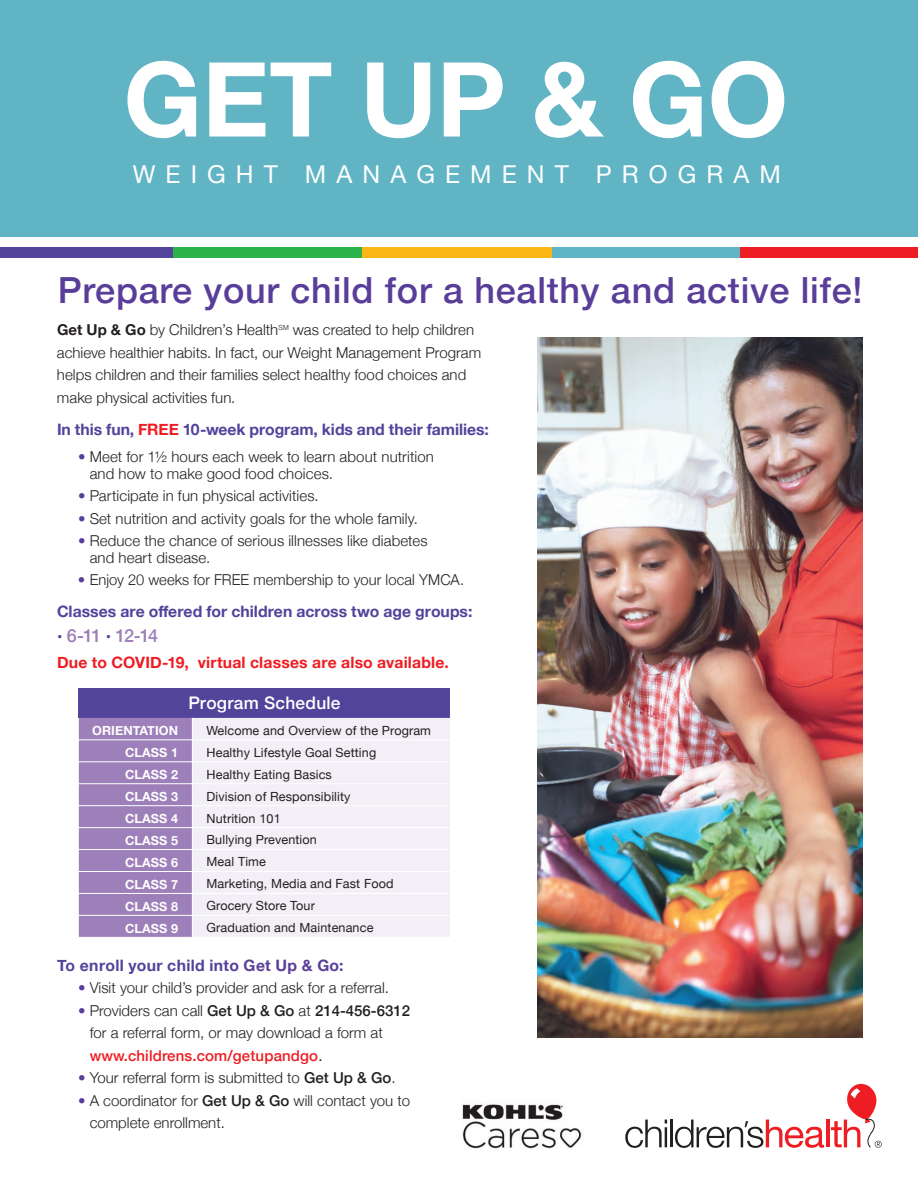
<style>
.page{position:relative;width:918px;height:1188px;background:#fff}
.page>*{position:absolute;margin:0;border:0;box-sizing:border-box;transform-origin:0 0}
.t1{font:700 103.65px "Helvetica Neue";color:#fff}
.t2{font:500 36px "Helvetica Neue";letter-spacing:.02em;color:#593e99}
.t3{font:24.6px "Helvetica Neue";letter-spacing:.41em;color:#fff}
.t4{font:500 18px "Helvetica Neue";color:#9d7fb9}
.t5{font:500 17.4px "Helvetica Neue";letter-spacing:.01em;color:#fff}
.t6{font:700 15.75px "Helvetica Neue";color:#52439b}
.t7{font:700 15.75px "Helvetica Neue";letter-spacing:.01em;color:#ee1d23}
.t8{font:700 15.75px "Helvetica Neue";letter-spacing:.02em;color:#52439b}
.t9{font:300 15px/22.5px "Helvetica Neue";color:#231f20}
.t10{font:12.6px "Helvetica Neue";letter-spacing:.01em;color:#231f20}
.t11{font:700 12.6px "Helvetica Neue";letter-spacing:.01em;color:#fff}
.s1{font-weight:700}
.s2{color:#ee1d23}
.s3{color:#593e99}
.s4{font-weight:400;font-size:15px;color:#593e99}
.s5{font-weight:500}
.s6{font-weight:500;color:#ee1d23}
.s7{font-weight:400}
</style>
<div class="page">
<img style="left:538px;top:337px;width:325px;height:701px">
<hr style="left:826px;top:1120px;width:3px;height:27px;background:#ee1d23">
<svg style="left:831px;top:1084px;width:51px;height:64px"></svg>
<svg style="left:625px;top:1120px;width:42px;height:28px"></svg>
<hr style="left:670px;top:1120px;width:3px;height:27px;background:#231f20">
<svg style="left:675px;top:1120px;width:149px;height:28px"></svg>
<div style="left:79px;top:688px;width:371px;height:30px;background:#52439b"></div>
<div style="left:193px;top:718px;width:257px;height:219px;background:#f2eff6"></div>
<hr style="left:192px;top:739px;width:258px;height:1px;background:#fff">
<hr style="left:192px;top:761px;width:258px;height:1px;background:#fff">
<hr style="left:192px;top:783px;width:258px;height:1px;background:#fff">
<hr style="left:192px;top:805px;width:258px;height:1px;background:#fff">
<hr style="left:192px;top:827px;width:258px;height:1px;background:#fff">
<hr style="left:192px;top:849px;width:258px;height:1px;background:#fff">
<hr style="left:192px;top:871px;width:258px;height:1px;background:#fff">
<hr style="left:192px;top:893px;width:258px;height:1px;background:#fff">
<hr style="left:192px;top:915px;width:258px;height:1px;background:#fff">
<svg style="left:79px;top:718px;width:113px;height:219px;background:#a184bb"></svg>
<div style="left:0;top:0;width:918px;height:237px;background:#60b4c4"></div>
<div style="left:0;top:247px;width:175px;height:10px;background:#52439b"></div>
<div style="left:173px;top:247px;width:190px;height:10px;background:#2cb34b"></div>
<div style="left:363px;top:247px;width:189px;height:10px;background:#fcb615"></div>
<div style="left:552px;top:247px;width:189px;height:10px;background:#60b4c4"></div>
<div style="left:741px;top:247px;width:177px;height:10px;background:#ee1d23"></div>
<img style="left:462px;top:1104px;width:120px;height:45px">
<h1 class="t1" style="left:124px;top:18px;width:666px">GET UP &amp; GO</h1>
<h3 class="t3" style="left:133px;top:156px;width:650px">WEIGHT MANAGEMENT PROGRAM</h3>
<h2 class="t2" style="left:58px;top:261px;width:806px">Prepare your child for a healthy and active life!</h2>
<p class="t9" style="left:57px;top:318px;width:426px"><span class="s1">Get Up &amp; Go</span> by Children’s Health<sup>SM</sup> was created to help children achieve healthier habits. In fact, our Weight Management Program helps children and their families select healthy food choices and make physical activities fun.</p>
<p class="t6" style="left:57px;top:417px;width:433px">In this fun, <span class="s2">FREE</span> 10-week program, kids and their families:</p>
<p class="t9" style="left:90px;top:447px;width:346px;line-height:16.5px;text-indent:-12px"><span class="s3">•</span> Meet for 1½ hours each week to learn about nutrition and how to make good food choices.</p>
<p class="t9" style="left:78px;top:483px;width:242px"><span class="s3">•</span> Participate in fun physical activities.</p>
<p class="t9" style="left:78px;top:506px;width:341px"><span class="s3">•</span> Set nutrition and activity goals for the whole family.</p>
<p class="t9" style="left:90px;top:531px;width:339px;line-height:16.5px;text-indent:-12px"><span class="s3">•</span> Reduce the chance of serious illnesses like diabetes and heart disease.</p>
<p class="t9" style="left:78px;top:567px;width:388px"><span class="s3">•</span> Enjoy 20 weeks for FREE membership to your local YMCA.</p>
<p class="t6" style="left:57px;top:599px;width:417px">Classes are offered for children across two age groups:</p>
<p class="t4" style="left:57px;top:621px;width:103px"><span class="s4">•</span> 6-11 <span class="s4">•</span> 12-14</p>
<p class="t7" style="left:57px;top:650px;width:393px">Due to COVID-19, virtual classes are also available.</p>
<p class="t5" style="left:188px;top:689px;width:154px">Program Schedule</p>
<p class="t11" style="left:92px;top:721px;width:88px">ORIENTATION</p>
<p class="t10" style="left:207px;top:721px;width:226px">Welcome and Overview of the Program</p>
<p class="t11" style="left:125px;top:743px;width:55px">CLASS 1</p>
<p class="t10" style="left:207px;top:743px;width:171px">Healthy Lifestyle Goal Setting</p>
<p class="t11" style="left:125px;top:765px;width:55px">CLASS 2</p>
<p class="t10" style="left:207px;top:765px;width:127px">Healthy Eating Basics</p>
<p class="t11" style="left:125px;top:786px;width:55px">CLASS 3</p>
<p class="t10" style="left:207px;top:787px;width:145px">Division of Responsibility</p>
<p class="t11" style="left:125px;top:808px;width:55px">CLASS 4</p>
<p class="t10" style="left:207px;top:809px;width:76px">Nutrition 101</p>
<p class="t11" style="left:125px;top:830px;width:55px">CLASS 5</p>
<p class="t10" style="left:207px;top:831px;width:112px">Bullying Prevention</p>
<p class="t11" style="left:125px;top:852px;width:55px">CLASS 6</p>
<p class="t10" style="left:207px;top:853px;width:61px">Meal Time</p>
<p class="t11" style="left:125px;top:874px;width:55px">CLASS 7</p>
<p class="t10" style="left:207px;top:875px;width:189px">Marketing, Media and Fast Food</p>
<p class="t11" style="left:125px;top:896px;width:55px">CLASS 8</p>
<p class="t10" style="left:207px;top:897px;width:110px">Grocery Store Tour</p>
<p class="t11" style="left:125px;top:918px;width:55px">CLASS 9</p>
<p class="t10" style="left:207px;top:919px;width:168px">Graduation and Maintenance</p>
<p class="t8" style="left:57px;top:953px;width:288px">To enroll your child int<span class="s3">o Get Up &amp; Go:</span></p>
<p class="t9" style="left:78px;top:975px;width:313px"><span class="s3">•</span> Visit your child’s provider and ask for a referral.</p>
<p class="t9" style="left:90px;top:998px;width:322px;text-indent:-12px"><span class="s3">•</span> Providers can call <span class="s5">Get Up &amp; Go</span> at <span class="s5">214-456-6312 </span>for a referral form, or may download a form at <span class="s6">www.childrens.com/getupandgo</span><span class="s7">.</span></p>
<p class="t9" style="left:78px;top:1065px;width:319px"><span class="s3">•</span> Your referral form is submitted to <span class="s5">Get Up &amp; Go</span>.</p>
<p class="t9" style="left:90px;top:1088px;width:322px;text-indent:-12px"><span class="s3">•</span> A coordinator for <span class="s5">Get Up &amp; Go</span> will contact you to complete enrollment.</p>
</div>
